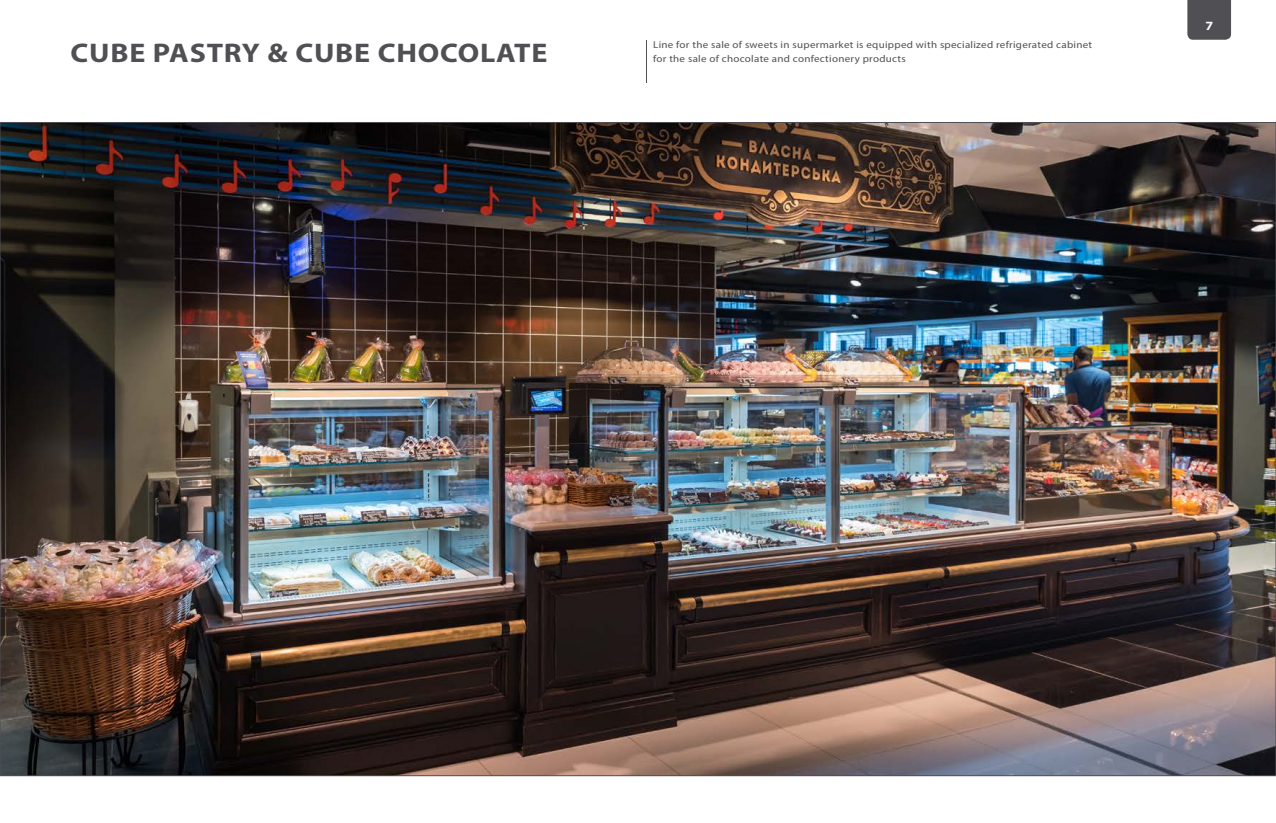
<style>
.page{position:relative;width:1276px;height:823px;background:#fff}
.page>*{position:absolute;margin:0;border:0;box-sizing:border-box;transform-origin:0 0}
.t1{font:700 27px "Myriad Pro";letter-spacing:.025em;color:#504f53;scale:1.11 1}
.t2{font:700 12.6px "Myriad Pro";color:#fff;scale:1.11 1}
.t3{font:9.9px "Myriad Pro";letter-spacing:.025em;color:#504f53;scale:1.11 1}
</style>
<div class="page">
<div style="left:1187px;top:0;width:44px;height:40px;background:#504f53"></div>
<img style="left:2px;top:124px;width:1272px;height:649px">
<hr style="left:645px;top:40px;width:1px;height:42px;background:#504f53">
<p class="t3" style="left:653px;top:39px;width:397px">Line for the sale of sweets in supermarket is equipped with specialized refrigerated cabinet</p>
<h1 class="t1" style="left:71px;top:35px;width:431px">CUBE PASTRY &amp; CUBE CHOCOLATE</h1>
<p class="t3" style="left:653px;top:53px;width:229px">for the sale of chocolate and confectionery products</p>
<p class="t2" style="left:1205px;top:18px;width:9px">7</p>
</div>
